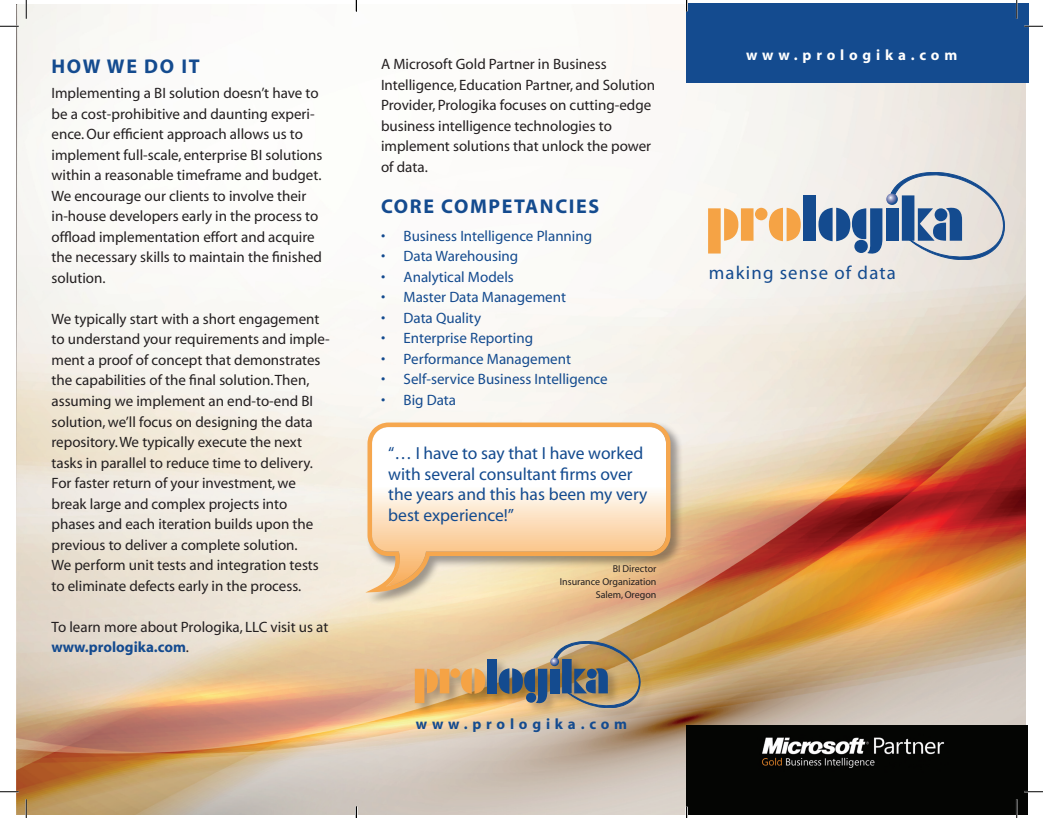
<style>
.page{position:relative;width:1043px;height:818px;background:#fff}
.page>*{position:absolute;margin:0;border:0;box-sizing:border-box;transform-origin:0 0}
.t1{font:20px "Adobe Corp ID Myriad Bd";letter-spacing:.08em;color:#144b8f}
.t2{font:18.75px "Adobe Corp ID Myriad Rg";letter-spacing:.06em;color:#144b8f}
.t3{font:17.5px/20.5px "Adobe Corp ID Myriad Rg";color:#144b8f}
.t4{font:15px/20.5px "Adobe Corp ID Myriad Rg";color:#231f20}
.t5{font:15px "Adobe Corp ID Myriad Rg";color:#144b8f}
.t6{font:15px "Adobe Corp ID Myriad Bd";letter-spacing:.32em;color:#144b8f}
.t7{font:15px "Adobe Corp ID Myriad Bd";letter-spacing:.32em;color:#fff}
.t8{font:10px "Adobe Corp ID Myriad Rg";color:#231f20}
.s1{font-family:"Adobe Corp ID Myriad Bd";color:#144b8f}
</style>
<div class="page">
<img style="left:17px;top:4px;width:1009px;height:810px">
<div style="left:686px;top:4px;width:343px;height:79px;background:#144b8f"></div>
<svg style="left:708px;top:208px;width:93px;height:45px"></svg>
<div style="left:803px;top:195px;width:12px;height:46px;background:#144b8f"></div>
<svg style="left:818px;top:172px;width:186px;height:88px;background:#aebaca"></svg>
<div style="left:366px;top:421px;width:316px;height:184px;background:#231f20;opacity:.42"></div>
<svg style="left:365px;top:422px;width:305px;height:170px"></svg>
<div style="left:413px;top:640px;width:239px;height:80px;background:#231f20;opacity:.28"></div>
<svg style="left:415px;top:668px;width:70px;height:35px;background:#dfa35b"></svg>
<div style="left:487px;top:659px;width:9px;height:34px;background:#144b8f"></div>
<svg style="left:499px;top:641px;width:141px;height:66px;background:#968e7b"></svg>
<img style="left:686px;top:725px;width:342px;height:89px">
<svg style="left:0;top:25px;width:19px;height:2px"></svg>
<svg style="left:1024px;top:25px;width:19px;height:2px"></svg>
<svg style="left:0;top:790px;width:19px;height:2px"></svg>
<svg style="left:1024px;top:790px;width:19px;height:2px"></svg>
<svg style="left:25px;top:0;width:2px;height:19px"></svg>
<svg style="left:25px;top:799px;width:2px;height:19px"></svg>
<svg style="left:1016px;top:0;width:1px;height:19px"></svg>
<svg style="left:1016px;top:799px;width:1px;height:19px"></svg>
<svg style="left:355px;top:0;width:2px;height:11px"></svg>
<svg style="left:355px;top:806px;width:2px;height:12px"></svg>
<svg style="left:686px;top:806px;width:1px;height:12px"></svg>
<p class="t1" style="left:51px;top:56px;width:150px">HOW WE DO IT</p>
<p class="t4" style="left:51px;top:84px;width:272px">Implementing a BI solution doesn’t have to be a cost-prohibitive and daunting experi&shy;ence. Our efficient approach allows us to implement full-scale, enterprise BI solutions within a reasonable timeframe and budget.<br>We encourage our clients to involve their in-house developers early in the process to offload implementation effort and acquire the necessary skills to maintain the finished solution.</p>
<p class="t4" style="left:51px;top:309px;width:280px">We typically start with a short engagement to understand your requirements and imple&shy;ment a proof of concept that demonstrates the capabilities of the final solution. Then, assuming we implement an end-to-end BI solution, we’ll focus on designing the data repository. We typically execute the next tasks in parallel to reduce time to delivery.<br>For faster return of your investment, we break large and complex projects into phases and each iteration builds upon the previous to deliver a complete solution.<br>We perform unit tests and integration tests to eliminate defects early in the process.</p>
<p class="t4" style="left:51px;top:617px;width:278px">To learn more about Prologika, LLC visit us at <span class="s1">www.prologika.com</span>.</p>
<p class="t4" style="left:381px;top:54px;width:276px">A Microsoft Gold Partner in Business Intelligence, Education Partner, and Solution Provider, Prologika focuses on cutting-edge business intelligence technologies to implement solutions that unlock the power of data.</p>
<p class="t1" style="left:381px;top:195px;width:220px">CORE COMPETANCIES</p>
<p class="t5" style="left:381px;top:228px;width:213px">• Business Intelligence Planning</p>
<p class="t5" style="left:381px;top:249px;width:139px">• Data Warehousing</p>
<p class="t5" style="left:381px;top:269px;width:134px">• Analytical Models</p>
<p class="t5" style="left:381px;top:290px;width:186px">• Master Data Management</p>
<p class="t5" style="left:381px;top:310px;width:102px">• Data Quality</p>
<p class="t5" style="left:381px;top:331px;width:154px">• Enterprise Reporting</p>
<p class="t5" style="left:381px;top:351px;width:191px">• Performance Management</p>
<p class="t5" style="left:381px;top:372px;width:228px">• Self-service Business Intelligence</p>
<p class="t5" style="left:381px;top:392px;width:77px">• Big Data</p>
<p class="t3" style="left:388px;top:444px;width:261px">“… I have to say that I have worked with several consultant firms over the years and this has been my very best experience!”</p>
<p class="t8" style="left:612px;top:563px;width:45px">BI Director</p>
<p class="t8" style="left:560px;top:576px;width:98px">Insurance Organization</p>
<p class="t8" style="left:596px;top:589px;width:62px">Salem, Oregon</p>
<p class="t6" style="left:416px;top:716px;width:213px">www.prologika.com</p>
<p class="t7" style="left:746px;top:47px;width:213px">www.prologika.com</p>
<p class="t2" style="left:708px;top:263px;width:188px">making sense of data</p>
</div>
